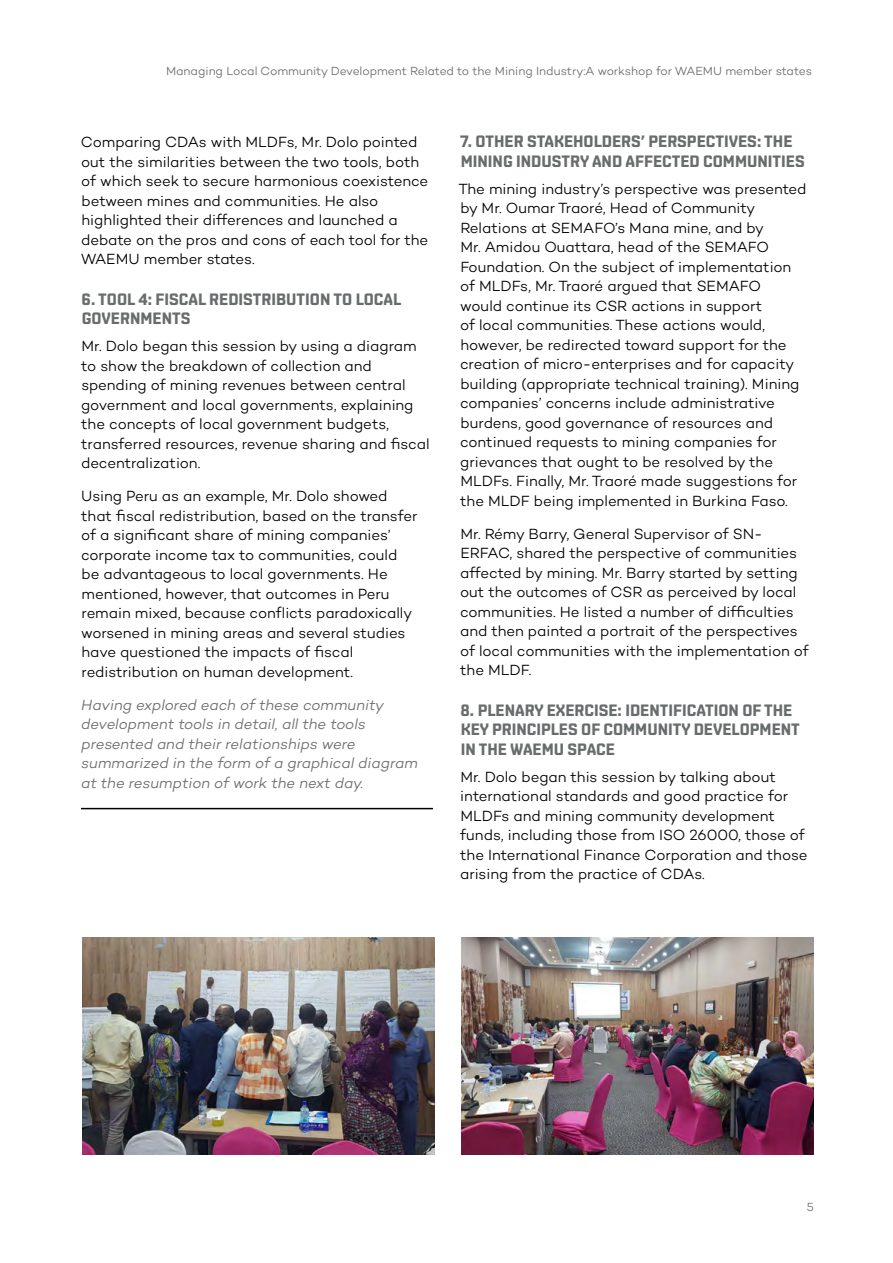
<style>
.page{position:relative;width:893px;height:1263px;background:#fff}
.page>*{position:absolute;margin:0;border:0;box-sizing:border-box;transform-origin:0 0}
.t1{font:700 16.5px/19.5px "Shentox";color:#696c6d}
.t2{font:300 15px/19.5px "Campton";letter-spacing:-.005em;color:#000}
.t3{font:italic 300 15px/19.5px "Campton";letter-spacing:-.005em;color:#696c6d}
.t4{font:300 12px "Campton";color:#696c6d}
</style>
<div class="page">
<hr style="left:81px;top:808px;width:352px;height:1px;background:#000">
<img style="left:82px;top:937px;width:352px;height:218px">
<img style="left:462px;top:937px;width:352px;height:218px">
<p class="t4" style="left:166px;top:64px;width:647px">Managing Local Community Development Related to the Mining Industry:A workshop for WAEMU member states</p>
<p class="t2" style="left:81px;top:132px;width:349px">Comparing CDAs with MLDFs, Mr. Dolo pointed out the similarities between the two tools, both of which seek to secure harmonious coexistence between mines and communities. He also highlighted their differences and launched a debate on the pros and cons of each tool for the WAEMU member states.</p>
<p class="t1" style="left:82px;top:289px;width:321px">6. TOOL 4: FISCAL REDISTRIBUTION TO LOCAL<br>GOVERNMENTS</p>
<p class="t2" style="left:81px;top:336px;width:350px">Mr. Dolo began this session by using a diagram to show the breakdown of collection and spending of mining revenues between central government and local governments, explaining the concepts of local government budgets, transferred resources, revenue sharing and fiscal decentralization.</p>
<p class="t2" style="left:81px;top:486px;width:338px">Using Peru as an example, Mr. Dolo showed that fiscal redistribution, based on the transfer of a significant share of mining companies’ corporate income tax to communities, could be advantageous to local governments. He mentioned, however, that outcomes in Peru remain mixed, because conflicts paradoxically worsened in mining areas and several studies have questioned the impacts of fiscal redistribution on human development.</p>
<p class="t3" style="left:81px;top:694px;width:338px">Having explored each of these community development tools in detail, all the tools presented and their relationships were summarized in the form of a graphical diagram at the resumption of work the next day.</p>
<p class="t1" style="left:460px;top:132px;width:346px">7. OTHER STAKEHOLDERS’ PERSPECTIVES: THE<br>MINING INDUSTRY AND AFFECTED COMMUNITIES</p>
<p class="t2" style="left:458px;top:179px;width:350px">The mining industry’s perspective was presented by Mr. Oumar Traoré, Head of Community Relations at SEMAFO’s Mana mine, and by<br>Mr. Amidou Ouattara, head of the SEMAFO Foundation. On the subject of implementation of MLDFs, Mr. Traoré argued that SEMAFO<br>would continue its CSR actions in support<br>of local communities. These actions would, however, be redirected toward support for the creation of micro-enterprises and for capacity building (appropriate technical training). Mining companies’ concerns include administrative burdens, good governance of resources and continued requests to mining companies for grievances that ought to be resolved by the MLDFs. Finally, Mr. Traoré made suggestions for the MLDF being implemented in Burkina Faso.</p>
<p class="t2" style="left:460px;top:524px;width:350px">Mr. Rémy Barry, General Supervisor of SN-ERFAC, shared the perspective of communities affected by mining. Mr. Barry started by setting out the outcomes of CSR as perceived by local communities. He listed a number of difficulties and then painted a portrait of the perspectives of local communities with the implementation of the MLDF.</p>
<p class="t1" style="left:461px;top:700px;width:341px">8. PLENARY EXERCISE: IDENTIFICATION OF THE<br>KEY PRINCIPLES OF COMMUNITY DEVELOPMENT<br>IN THE WAEMU SPACE</p>
<p class="t2" style="left:460px;top:767px;width:349px">Mr. Dolo began this session by talking about international standards and good practice for MLDFs and mining community development funds, including those from ISO 26000, those of the International Finance Corporation and those arising from the practice of CDAs.</p>
<p class="t4" style="left:807px;top:1199px;width:9px">5</p>
</div>
